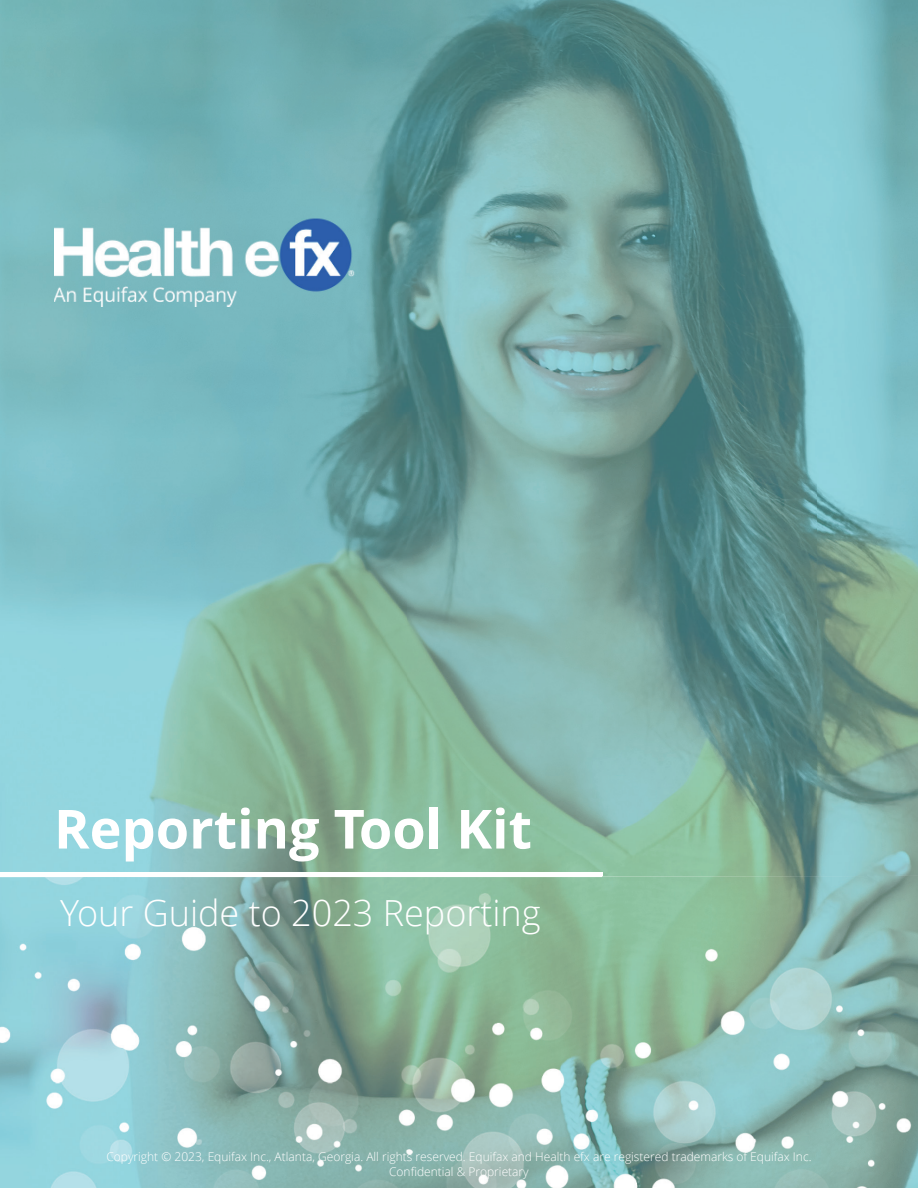
<style>
.page{position:relative;width:918px;height:1188px;background:#fff}
.page>*{position:absolute;margin:0;border:0;box-sizing:border-box;transform-origin:0 0}
.t1{font:700 54px "Open Sans";color:#fff}
.t2{font:300 36px "Open Sans";color:#fff}
.t3{font:300 12px/14.4px "Open Sans";color:#fff;text-align:center}
</style>
<div class="page">
<img style="left:0;top:0;width:816px;height:876px">
<img style="left:816px;top:0;width:102px;height:876px">
<hr style="left:0;top:873px;width:602px;height:4px;background:#fff">
<img style="left:0;top:876px;width:918px;height:312px">
<img style="left:112px;top:876px;width:490px;height:1px">
<img style="left:54px;top:218px;width:367px;height:88px">
<h1 class="t1" style="left:54px;top:791px;width:480px">Reporting Tool Kit</h1>
<h2 class="t2" style="left:60px;top:888px;width:482px">Your Guide to 2023 Reporting</h2>
<p class="t3" style="left:776px;top:1144px;width:38px">Page 1</p>
<p class="t3" style="left:106px;top:1149px;width:707px">Copyright © 2023, Equifax Inc., Atlanta, Georgia. All rights reserved. Equifax and Health efx are registered trademarks of Equifax Inc.<br>Confidential &amp; Proprietary</p>
</div>
